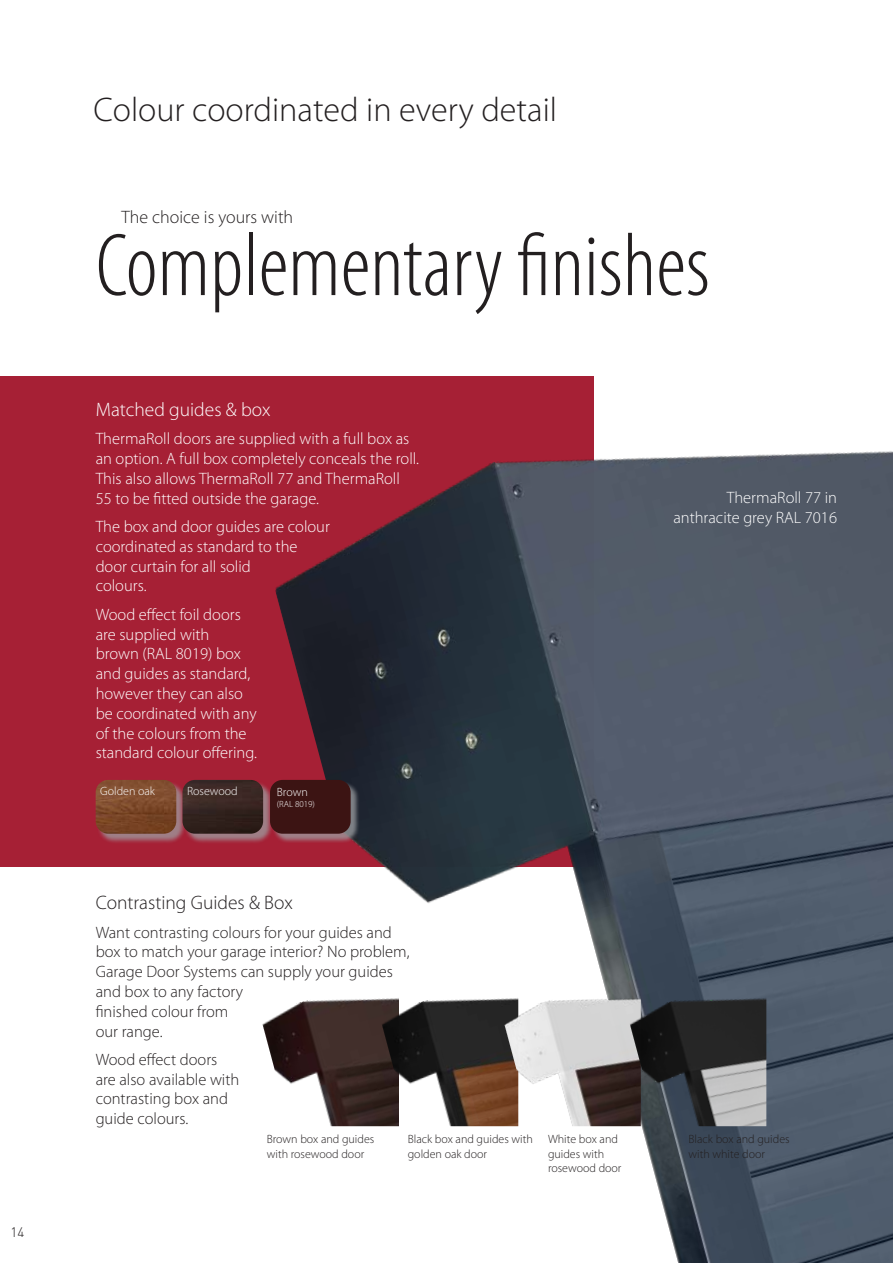
<style>
.page{position:relative;width:893px;height:1263px;background:#fff}
.page>*{position:absolute;margin:0;border:0;box-sizing:border-box;transform-origin:0 0}
.t1{font:300 condensed 90px "Myriad Pro";color:#231f20}
.t2{font:300 34.2px "Myriad Pro";color:#231f20}
.t3{font:300 19.5px "Myriad Pro";color:#231f20}
.t4{font:300 19.5px "Myriad Pro";color:#fff}
.t5{font:300 18px "Myriad Pro";color:#231f20}
.t6{font:300 16.5px/19.8px "Myriad Pro";color:#fff}
.t7{font:300 16.5px/19.8px "Myriad Pro";color:#231f20}
.t8{font:300 13.5px "DIN";color:#231f20}
.t9{font:300 12px/14.4px "Myriad Pro";color:#231f20}
.t10{font:300 12px "Myriad Pro";color:#fff}
.t11{font:300 9px "Myriad Pro";color:#fff}
</style>
<div class="page">
<div style="left:0;top:376px;width:594px;height:491px;background:#a62035"></div>
<img style="left:275px;top:451px;width:618px;height:812px">
<img style="left:262px;top:976px;width:117px;height:150px">
<img style="left:379px;top:976px;width:122px;height:150px">
<img style="left:501px;top:976px;width:126px;height:150px">
<img style="left:627px;top:976px;width:139px;height:150px">
<div style="left:97px;top:781px;width:90px;height:63px;background:#9d9fa2;opacity:.75"></div>
<img style="left:96px;top:780px;width:80px;height:54px">
<div style="left:184px;top:781px;width:89px;height:63px;background:#9d9fa2;opacity:.75"></div>
<img style="left:182px;top:780px;width:81px;height:54px">
<div style="left:271px;top:781px;width:89px;height:62px;background:#9d9fa2;opacity:.75"></div>
<div style="left:270px;top:780px;width:81px;height:54px;background:#3c1413;border-radius:13px"></div>
<p class="t8" style="left:10px;top:1223px;width:15px">14</p>
<h2 class="t2" style="left:94px;top:89px;width:465px">Colour coordinated in every detail</h2>
<p class="t5" style="left:122px;top:206px;width:173px">The choice is yours with</p>
<h1 class="t1" style="left:96px;top:212px;width:616px">Complementary finishes</h1>
<p class="t4" style="left:96px;top:398px;width:176px">Matched guides &amp; box</p>
<p class="t6" style="left:96px;top:429px;width:325px">ThermaRoll doors are supplied with a full box as an option. A full box completely conceals the roll.<br>This also allows ThermaRoll 77 and ThermaRoll 55 to be fitted outside the garage.</p>
<p class="t6" style="left:96px;top:516px;width:236px">The box and door guides are colour coordinated as standard to the door curtain for all solid<br>colours.</p>
<p class="t6" style="left:96px;top:604px;width:163px">Wood effect foil doors are supplied with<br>brown (RAL 8019) box and guides as standard, however they can also be coordinated with any of the colours from the standard colour offering.</p>
<p class="t10" style="left:100px;top:784px;width:56px">Golden oak</p>
<p class="t10" style="left:187px;top:784px;width:52px">Rosewood</p>
<p class="t10" style="left:277px;top:785px;width:32px">Brown</p>
<p class="t11" style="left:277px;top:799px;width:40px">(RAL 8019)</p>
<p class="t3" style="left:96px;top:891px;width:199px">Contrasting Guides &amp; Box</p>
<p class="t7" style="left:96px;top:922px;width:315px">Want contrasting colours for your guides and box to match your garage interior? No problem,<br>Garage Door Systems can supply your guides and box to any factory<br>finished colour from<br>our range.</p>
<p class="t7" style="left:96px;top:1049px;width:145px">Wood effect doors are also available with contrasting box and guide colours.</p>
<p class="t6" style="left:673px;top:487px;width:165px;text-align:right">ThermaRoll 77 in anthracite grey RAL 7016</p>
<p class="t9" style="left:267px;top:1132px;width:109px">Brown box and guides with rosewood door</p>
<p class="t9" style="left:408px;top:1132px;width:127px">Black box and guides with golden oak door</p>
<p class="t9" style="left:548px;top:1132px;width:75px">White box and guides with rosewood door</p>
<p class="t9" style="left:689px;top:1132px;width:103px">Black box and guides with white door</p>
</div>
